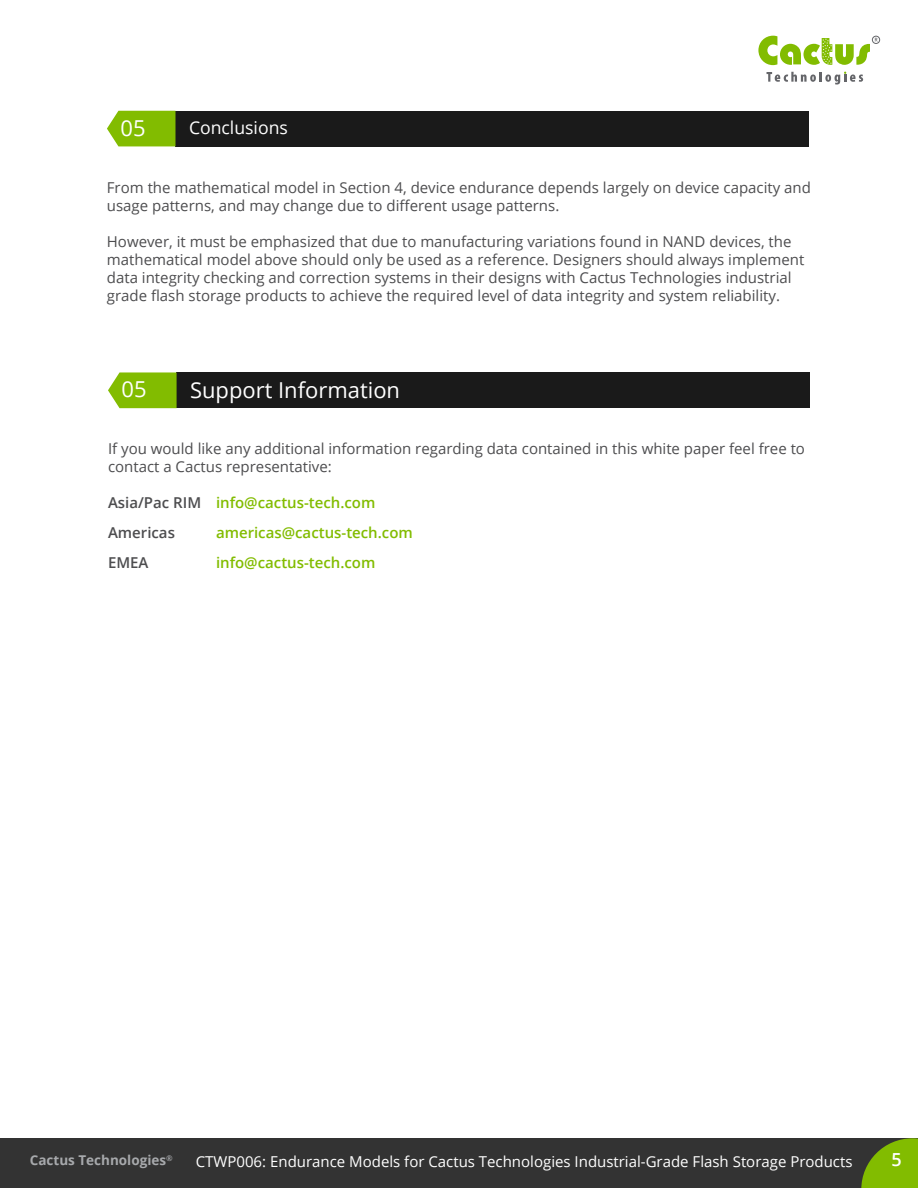
<style>
.page{position:relative;width:918px;height:1188px;background:#fff}
.page>*{position:absolute;margin:0;border:0;box-sizing:border-box;transform-origin:0 0}
.t1{font:21.9px "Open Sans";color:#fff}
.t2{font:600 18px "Open Sans";color:#fff}
.t3{font:17.7px "Open Sans";color:#fff}
.t4{font:15px/18px "Open Sans";color:#4d4d4f}
.t5{font:600 15px/30px "Open Sans";color:#82bc00}
.t6{font:15px "Open Sans";color:#fff}
.t7{font:600 15px "Open Sans";color:#4d4d4f}
.t8{font:700 13.5px "Open Sans";color:#a7a9ac}
.t9{font:600 7.8px "Open Sans";color:#a7a9ac}
.s1{color:#4d4d4f}
</style>
<div class="page">
<div style="left:0;top:1138px;width:918px;height:50px;background:#333"></div>
<svg style="left:861px;top:1138px;width:57px;height:50px"></svg>
<svg style="left:767px;top:72px;width:96px;height:13px"></svg>
<svg style="left:758px;top:36px;width:120px;height:29px"></svg>
<div style="left:872px;top:36px;width:8px;height:8px;border:1px solid #646569;border-radius:50%"></div>
<div style="left:176px;top:111px;width:633px;height:35px;background:#1a1a1a"></div>
<svg style="left:107px;top:111px;width:68px;height:35px;background:#8cc114"></svg>
<div style="left:176px;top:372px;width:634px;height:36px;background:#1a1a1a"></div>
<svg style="left:108px;top:372px;width:69px;height:36px;background:#8dc118"></svg>
<h1 class="t1" style="left:121px;top:113px;width:27px">05</h1>
<p class="t3" style="left:189px;top:116px;width:100px">Conclusions</p>
<p class="t4" style="left:107px;top:178px;width:706px">From the mathematical model in Section 4, device endurance depends largely on device capacity and usage patterns, and may change due to different usage patterns.</p>
<p class="t4" style="left:107px;top:232px;width:699px">However, it must be emphasized that due to manufacturing variations found in NAND devices, the mathematical model above should only be used as a reference. Designers should always implement data integrity checking and correction systems in their designs with Cactus Technologies industrial grade flash storage products to achieve the required level of data integrity and system reliability.</p>
<h1 class="t1" style="left:122px;top:374px;width:27px">05</h1>
<h1 class="t1" style="left:190px;top:375px;width:212px">Support Information</h1>
<p class="t4" style="left:108px;top:440px;width:699px">If you would like any additional information regarding data contained in this white paper feel free to contact a Cactus representative:</p>
<p class="t5" style="left:108px;top:488px;width:269px"><span class="s1">Asia/Pac RIM</span> info@cactus-tech.com<br><span class="s1">Americas</span></p>
<p class="t5" style="left:216px;top:518px;width:198px">americas@cactus-tech.com</p>
<p class="t7" style="left:108px;top:553px;width:42px">EMEA</p>
<p class="t5" style="left:216px;top:548px;width:161px">info@cactus-tech.com</p>
<p class="t9" style="left:166px;top:1153px;width:8px">®</p>
<p class="t2" style="left:891px;top:1148px;width:12px">5</p>
<p class="t8" style="left:30px;top:1151px;width:138px">Cactus Technologies</p>
<p class="t6" style="left:196px;top:1151px;width:658px">CTWP006: Endurance Models for Cactus Technologies Industrial-Grade Flash Storage Products</p>
</div>
